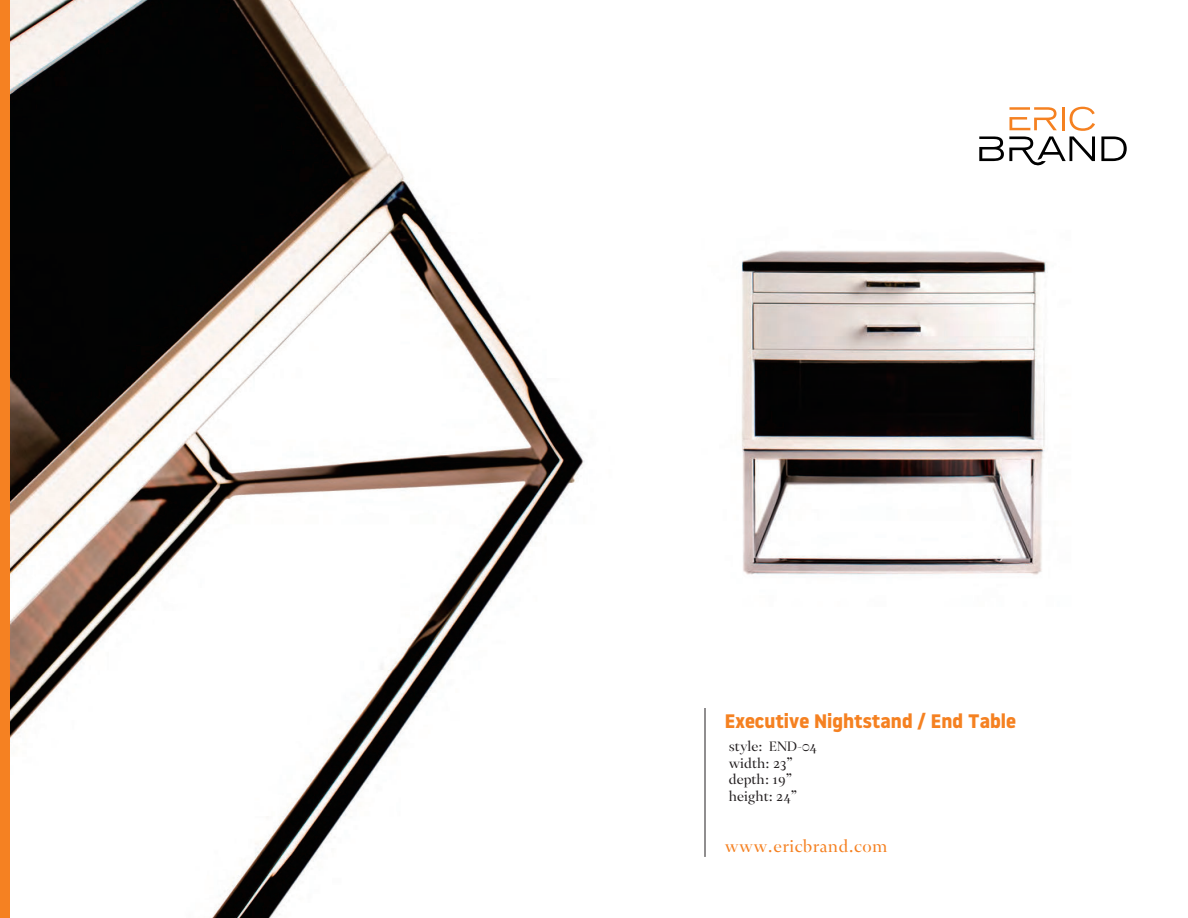
<style>
.page{position:relative;width:1188px;height:918px;background:#fff}
.page>*{position:absolute;margin:0;border:0;box-sizing:border-box;transform-origin:0 0}
.t1{font:700 19.5px "Noway";color:#f58121}
.t2{font:16.5px "Novela Display";letter-spacing:.025em;color:#f58122}
.t3{font:13.5px/16.5px "Novela Display";color:#231f20}
</style>
<div class="page">
<img style="left:9px;top:0;width:1077px;height:918px">
<img style="left:517px;top:152px;width:596px;height:454px">
<svg style="left:979px;top:107px;width:116px;height:60px"></svg>
<svg style="left:1101px;top:136px;width:26px;height:25px"></svg>
<hr style="left:705px;top:708px;width:1px;height:149px;background:#231f20">
<div style="left:0;top:0;width:9px;height:918px;background:#f58122"></div>
<h1 class="t1" style="left:725px;top:712px;width:293px">Executive Nightstand / End Table</h1>
<p class="t3" style="left:729px;top:739px;width:90px">style: END-04 width: 23” depth: 19” height: 24”</p>
<p class="t2" style="left:725px;top:839px;width:164px">www.ericbrand.com</p>
</div>
